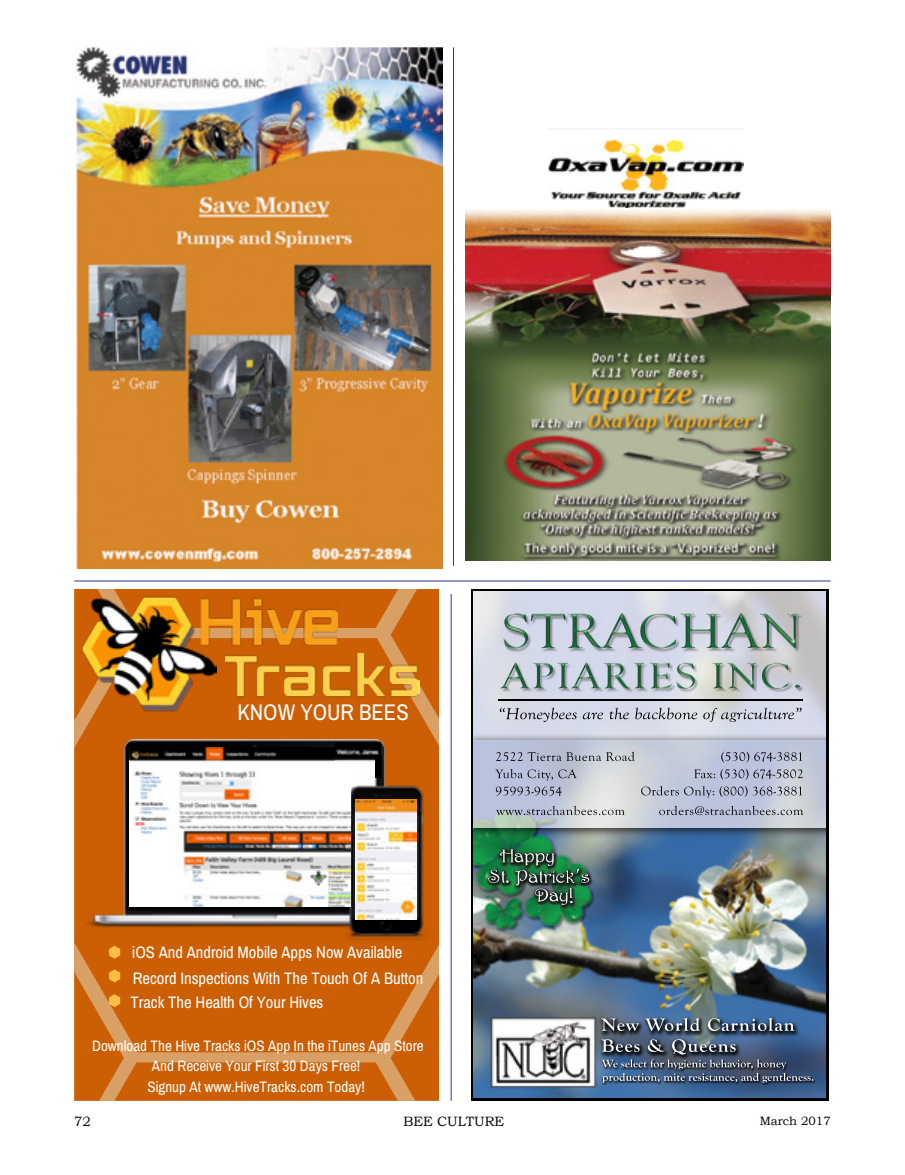
<style>
.page{position:relative;width:905px;height:1175px;background:#fff}
.page>*{position:absolute;margin:0;border:0;box-sizing:border-box;transform-origin:0 0}
.t1{font:22.65px "Archivo Narrow";color:#fff}
.t2{font:16.65px/24.8px "Archivo Narrow";color:#fff}
.t3{font:15.15px/20.2px "Archivo Narrow";color:#fff;text-align:center}
.t4{font:13.5px "Bookman Old Style";color:#000}
.t5{font:12px "Bookman Old Style";color:#000}
</style>
<div class="page">
<img style="left:474px;top:827px;width:351px;height:270px">
<img style="left:474px;top:591px;width:351px;height:149px">
<img style="left:500px;top:849px;width:44px;height:16px">
<img style="left:535px;top:888px;width:37px;height:16px">
<img style="left:488px;top:868px;width:91px;height:17px">
<img style="left:474px;top:740px;width:351px;height:87px">
<img style="left:552px;top:805px;width:125px;height:10px">
<img style="left:731px;top:805px;width:66px;height:10px">
<img style="left:503px;top:751px;width:131px;height:10px">
<img style="left:510px;top:769px;width:67px;height:9px">
<img style="left:503px;top:786px;width:58px;height:10px">
<img style="left:721px;top:751px;width:51px;height:11px">
<img style="left:720px;top:769px;width:61px;height:10px">
<img style="left:656px;top:786px;width:109px;height:11px">
<img style="left:615px;top:707px;width:58px;height:12px">
<img style="left:747px;top:712px;width:15px;height:7px">
<img style="left:764px;top:707px;width:37px;height:12px">
<img style="left:498px;top:699px;width:304px;height:1px">
<img style="left:567px;top:612px;width:194px;height:36px">
<img style="left:667px;top:1059px;width:96px;height:8px">
<img style="left:769px;top:1062px;width:17px;height:7px">
<img style="left:619px;top:1072px;width:140px;height:9px">
<img style="left:772px;top:1072px;width:26px;height:9px">
<img style="left:683px;top:1017px;width:90px;height:14px">
<hr style="left:74px;top:581px;width:756px;height:1px;background:#2e3092">
<img style="left:76px;top:47px;width:366px;height:521px">
<img style="left:548px;top:128px;width:195px;height:80px">
<img style="left:466px;top:209px;width:364px;height:351px">
<div style="left:74px;top:720px;width:365px;height:249px;background:#cc5f05"></div>
<img style="left:81px;top:739px;width:352px;height:201px">
<img style="left:129px;top:747px;width:221px;height:159px">
<img style="left:356px;top:799px;width:60px;height:74px">
<img style="left:356px;top:873px;width:60px;height:46px">
<svg style="left:109px;top:945px;width:11px;height:13px"></svg>
<img style="left:335px;top:742px;width:45px;height:30px">
<div style="left:375px;top:755px;width:6px;height:22px;background:#000"></div>
<svg style="left:74px;top:589px;width:365px;height:131px;background:#c3711e"></svg>
<img style="left:225px;top:654px;width:195px;height:44px">
<svg style="left:74px;top:969px;width:365px;height:131px;background:#ce6813"></svg>
<hr style="left:453px;top:47px;width:1px;height:519px;background:#2e3092">
<hr style="left:451px;top:594px;width:1px;height:506px;background:#2e3092">
<h1 class="t1" style="left:237px;top:699px;width:173px">KNOW YOUR BEES</h1>
<p class="t2" style="left:132px;top:939px;width:271px">iOS And Android Mobile Apps Now Available</p>
<p class="t2" style="left:130px;top:965px;width:294px">Record Inspections With The Touch Of A Button<br>Track The Health Of Your Hives</p>
<p class="t3" style="left:92px;top:1035px;width:333px">Download The Hive Tracks iOS App In the iTunes App Store<br>And Receive Your First 30 Days Free!<br>Signup At www.HiveTracks.com Today!</p>
<p class="t4" style="left:74px;top:1112px;width:18px">72</p>
<p class="t4" style="left:403px;top:1112px;width:102px">BEE CULTURE</p>
<p class="t5" style="left:759px;top:1112px;width:73px">March 2017</p>
</div>
